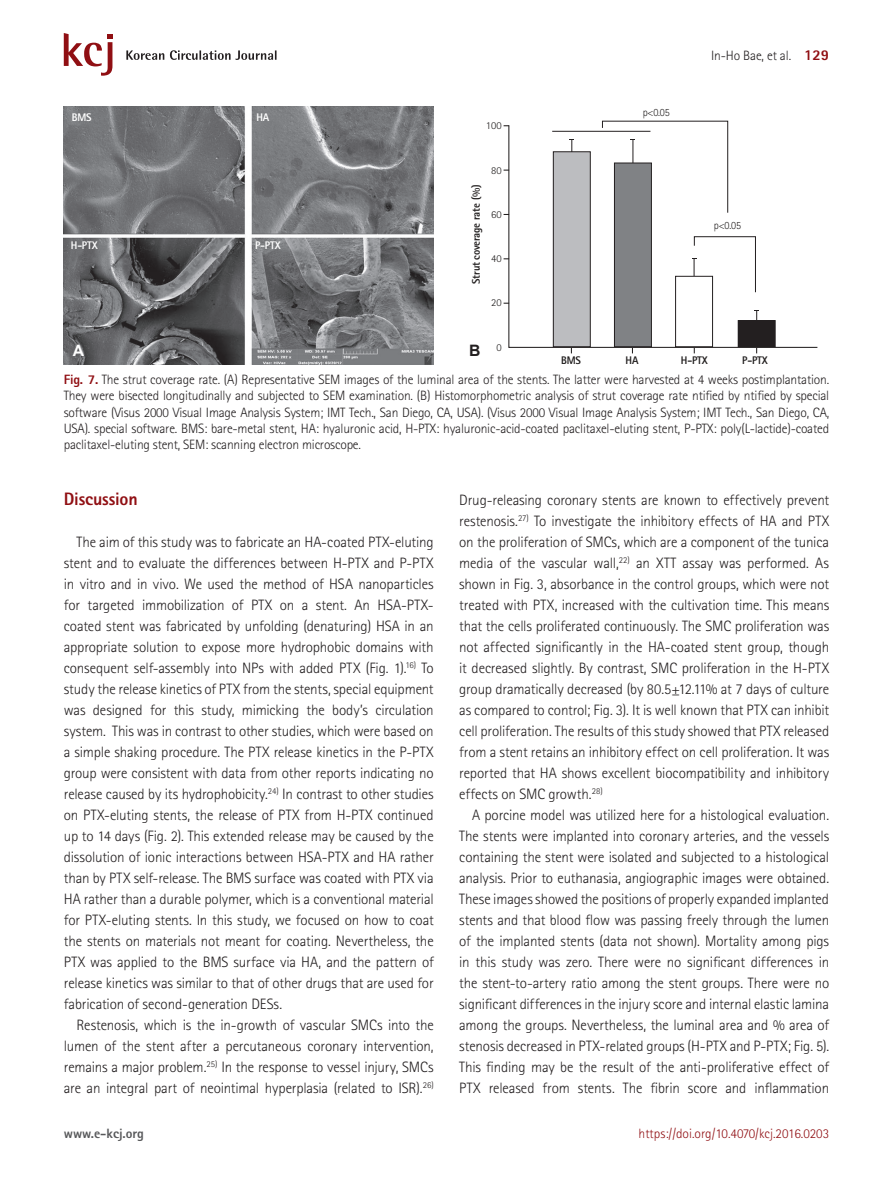
<style>
.page{position:relative;width:893px;height:1191px;background:#fff}
.page>*{position:absolute;margin:0;border:0;box-sizing:border-box;transform-origin:0 0}
.t1{font:800 18px "Rotis Sans Serif Std";letter-spacing:-.01em;color:#900f13}
.t2{font:700 15.75px "Arial";color:#fff}
.t3{font:700 15.75px "Arial";color:#231f20}
.t4{font:300 15px/21px "Rotis Sans Serif Std";letter-spacing:-.01em;color:#231f20;text-align:justify}
.t5{font:300 13.5px/16.2px "Rotis Sans Serif Std";letter-spacing:-.015em;color:#231f20;text-align:justify}
.t6{font:300 13.5px "Rotis Sans Serif Std";color:#900f13}
.t7{font:800 13.5px "Rotis Sans Serif Std";color:#57585a}
.t8{font:800 11.1px "Rotis Sans Serif Std";letter-spacing:-.02em;color:#221f1f;scale:.95 1}
.t9{font:800 11.1px "Rotis Sans Serif Std";letter-spacing:-.02em;color:#fff;scale:.95 1}
.t10{font:300 11.1px "Rotis Sans Serif Std";color:#221f1f;scale:.95 1}
.t11{font:300 10.5px "Rotis Sans Serif Std";color:#221f1f;scale:1.04 1}
.s1{font-weight:800;font-size:15px;color:#900f13}
.s2{font-weight:800;color:#900f13}
</style>
<div class="page">
<svg style="left:126px;top:50px;width:151px;height:10px"></svg>
<svg style="left:64px;top:33px;width:49px;height:43px"></svg>
<img style="left:64px;top:106px;width:370px;height:259px">
<svg style="left:508px;top:124px;width:309px;height:224px"></svg>
<hr style="left:552px;top:131px;width:98px;height:1px;background:#231f20">
<svg style="left:602px;top:120px;width:126px;height:93px"></svg>
<svg style="left:692px;top:236px;width:64px;height:57px"></svg>
<p class="t9" style="left:72px;top:110px;width:22px">BMS</p>
<p class="t9" style="left:257px;top:110px;width:15px">HA</p>
<p class="t9" style="left:71px;top:239px;width:30px">H-PTX</p>
<p class="t9" style="left:255px;top:239px;width:28px">P-PTX</p>
<p class="t11" style="left:486px;top:120px;width:17px">100</p>
<p class="t11" style="left:491px;top:164px;width:12px">80</p>
<p class="t11" style="left:491px;top:208px;width:12px">60</p>
<p class="t11" style="left:491px;top:252px;width:12px">40</p>
<p class="t11" style="left:491px;top:297px;width:12px">20</p>
<p class="t8" style="left:469px;top:284px;width:106px;rotate:-90deg">Strut coverage rate (%)</p>
<p class="t2" style="left:73px;top:340px;width:13px">A</p>
<p class="t11" style="left:496px;top:341px;width:7px">0</p>
<p class="t3" style="left:469px;top:340px;width:13px">B</p>
<p class="t10" style="left:643px;top:106px;width:30px">p&lt;0.05</p>
<p class="t5" style="left:711px;top:47px;width:120px">In-Ho Bae, et al. <span class="s1">129</span></p>
<p class="t10" style="left:714px;top:219px;width:30px">p&lt;0.05</p>
<p class="t8" style="left:561px;top:353px;width:22px">BMS</p>
<p class="t8" style="left:626px;top:353px;width:15px">HA</p>
<p class="t8" style="left:681px;top:353px;width:30px">H-PTX</p>
<p class="t8" style="left:742px;top:353px;width:28px">P-PTX</p>
<p class="t5" style="left:64px;top:371px;width:767px"><span class="s2">Fig. 7.</span> The strut coverage rate. (A) Representative SEM images of the luminal area of the stents. The latter were harvested at 4 weeks postimplantation.<br>They were bisected longitudinally and subjected to SEM examination. (B) Histomorphometric analysis of strut coverage rate ntified by ntified by special software (Visus 2000 Visual Image Analysis System; IMT Tech., San Diego, CA, USA). (Visus 2000 Visual Image Analysis System; IMT Tech., San Diego, CA, USA). special software. BMS: bare-metal stent, HA: hyaluronic acid, H-PTX: hyaluronic-acid-coated paclitaxel-eluting stent, P-PTX: poly(L-lactide)-coated paclitaxel-eluting stent, SEM: scanning electron microscope.</p>
<p class="t1" style="left:64px;top:487px;width:75px">Discussion</p>
<p class="t4" style="left:64px;top:531px;width:371px;text-indent:13px">The aim of this study was to fabricate an HA-coated PTX-eluting stent and to evaluate the differences between H-PTX and P-PTX in vitro and in vivo. We used the method of HSA nanoparticles for targeted immobilization of PTX on a stent. An HSA-PTX&shy;coated stent was fabricated by unfolding (denaturing) HSA in an appropriate solution to expose more hydrophobic domains with consequent self-assembly into NPs with added PTX (Fig. 1).<sup>16)</sup> To study the release kinetics of PTX from the stents, special equipment was designed for this study, mimicking the body’s circulation system. This was in contrast to other studies, which were based on a simple shaking procedure. The PTX release kinetics in the P-PTX group were consistent with data from other reports indicating no release caused by its hydrophobicity.<sup>24)</sup> In contrast to other studies on PTX-eluting stents, the release of PTX from H-PTX continued up to 14 days (Fig. 2). This extended release may be caused by the dissolution of ionic interactions between HSA-PTX and HA rather than by PTX self-release. The BMS surface was coated with PTX via HA rather than a durable polymer, which is a conventional material for PTX-eluting stents. In this study, we focused on how to coat the stents on materials not meant for coating. Nevertheless, the PTX was applied to the BMS surface via HA, and the pattern of release kinetics was similar to that of other drugs that are used for fabrication of second-generation DESs.</p>
<p class="t4" style="left:64px;top:1014px;width:371px;text-indent:13px">Restenosis, which is the in-growth of vascular SMCs into the lumen of the stent after a percutaneous coronary intervention, remains a major problem.<sup>25)</sup> In the response to vessel injury, SMCs are an integral part of neointimal hyperplasia (related to ISR).<sup>26)</sup></p>
<p class="t4" style="left:459px;top:489px;width:371px">Drug-releasing coronary stents are known to effectively prevent restenosis.<sup>27)</sup> To investigate the inhibitory effects of HA and PTX on the proliferation of SMCs, which are a component of the tunica media of the vascular wall,<sup>22)</sup> an XTT assay was performed. As shown in Fig. 3, absorbance in the control groups, which were not treated with PTX, increased with the cultivation time. This means that the cells proliferated continuously. The SMC proliferation was not affected significantly in the HA-coated stent group, though it decreased slightly. By contrast, SMC proliferation in the H-PTX group dramatically decreased (by 80.5±12.11% at 7 days of culture as compared to control; Fig. 3). It is well known that PTX can inhibit cell proliferation. The results of this study showed that PTX released from a stent retains an inhibitory effect on cell proliferation. It was reported that HA shows excellent biocompatibility and inhibitory effects on SMC growth.<sup>28)</sup></p>
<p class="t4" style="left:459px;top:804px;width:371px;text-indent:13px">A porcine model was utilized here for a histological evaluation.<br>The stents were implanted into coronary arteries, and the vessels containing the stent were isolated and subjected to a histological analysis. Prior to euthanasia, angiographic images were obtained.<br>These images showed the positions of properly expanded implanted stents and that blood flow was passing freely through the lumen of the implanted stents (data not shown). Mortality among pigs in this study was zero. There were no significant differences in the stent-to-artery ratio among the stent groups. There were no significant differences in the injury score and internal elastic lamina among the groups. Nevertheless, the luminal area and % area of stenosis decreased in PTX-related groups (H-PTX and P-PTX; Fig. 5).<br>This finding may be the result of the anti-proliferative effect of PTX released from stents. The fibrin score and inflammation</p>
<p class="t7" style="left:64px;top:1124px;width:82px">www.e-kcj.org</p>
<p class="t6" style="left:639px;top:1125px;width:192px">https://doi.org/10.4070/kcj.2016.0203</p>
</div>
